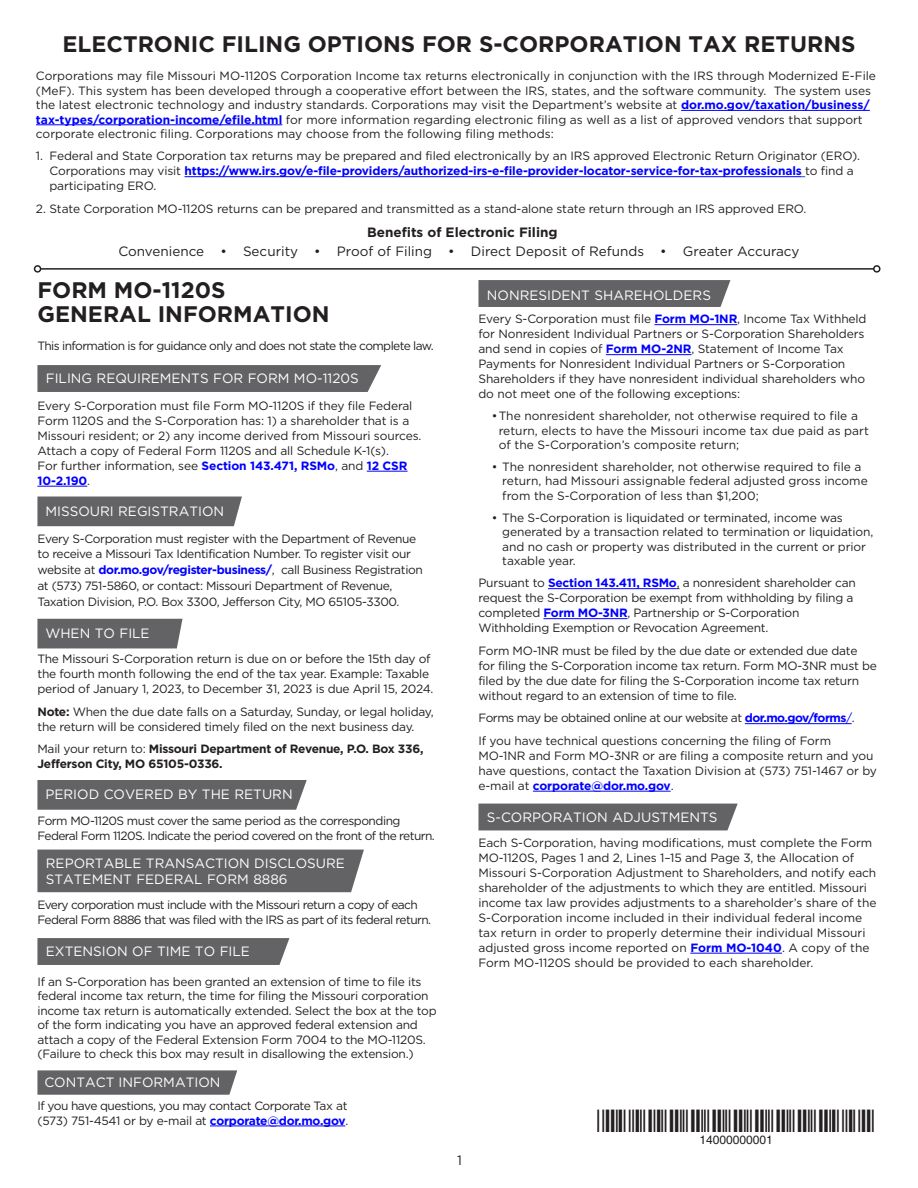
<style>
.page{position:relative;width:918px;height:1188px;background:#fff}
.page>*{position:absolute;margin:0;border:0;box-sizing:border-box;transform-origin:0 0}
.t1{font:25.5px "Code 39 Regular";color:#231f20}
.BK1_Body{font:700 22.5px "Gotham";color:#231f20}
.t2{font:13.5px/16.8px "Gotham";color:#fff}
.t3{font:13.5px "Gotham";color:#231f20}
.NEW_NUMBER_STYLE{font:700 13.5px "Gotham";color:#231f20}
.NEW_BODY_STYLE{font:12px/15px "Gotham";letter-spacing:-.015em;color:#231f20}
.NEW_BODY_STYLE-2{font:12px/15px "Gotham";letter-spacing:-.05em;color:#231f20}
.NEW_BODY_STYLE-3{font:12px/15px "Gotham";letter-spacing:-.04em;color:#231f20}
.NEW_BODY_STYLE-4{font:700 12px/15px "Gotham";letter-spacing:-.02em;color:#231f20}
.t4{font:12px "Helvetica";color:#231f20}
.s1{font-weight:700;color:#00f}
.s2{font-weight:700}
.s3{font-weight:400}
.s4{color:#00f}
</style>
<div class="page">
<hr style="left:367px;top:471px;width:41px;height:1px;background:#00f">
<hr style="left:37px;top:486px;width:50px;height:1px;background:#00f">
<hr style="left:210px;top:1126px;width:135px;height:1px;background:#00f">
<div style="left:37px;top:365px;width:344px;height:27px;background:#636366"></div>
<div style="left:37px;top:497px;width:205px;height:29px;background:#636366"></div>
<div style="left:37px;top:619px;width:146px;height:29px;background:#636366"></div>
<div style="left:37px;top:780px;width:270px;height:30px;background:#636366"></div>
<div style="left:37px;top:850px;width:327px;height:42px;background:#636366"></div>
<div style="left:37px;top:938px;width:252px;height:27px;background:#636366"></div>
<svg style="left:37px;top:1070px;width:200px;height:25px;background:#6a6a6d"></svg>
<hr style="left:681px;top:110px;width:189px;height:1px;background:#00f">
<hr style="left:36px;top:124px;width:246px;height:1px;background:#00f">
<hr style="left:185px;top:176px;width:617px;height:1px;background:#00f">
<hr style="left:655px;top:324px;width:82px;height:1px;background:#00f">
<hr style="left:606px;top:354px;width:85px;height:1px;background:#00f">
<hr style="left:548px;top:588px;width:129px;height:1px;background:#00f">
<hr style="left:543px;top:618px;width:85px;height:1px;background:#00f">
<hr style="left:745px;top:723px;width:107px;height:1px;background:#00f">
<hr style="left:533px;top:791px;width:138px;height:1px;background:#00f">
<hr style="left:690px;top:953px;width:92px;height:1px;background:#00f">
<div style="left:478px;top:280px;width:252px;height:27px;background:#636366"></div>
<div style="left:478px;top:804px;width:260px;height:26px;background:#636366"></div>
<hr style="left:41px;top:268px;width:833px;height:2px;background:#231f20">
<div style="left:873px;top:265px;width:8px;height:8px;border:2px solid #231f20;border-radius:50%"></div>
<div style="left:34px;top:265px;width:7px;height:8px;border:2px solid #231f20;border-radius:50%"></div>
<p class="BK1_Body" style="left:62px;top:30px;width:795px">ELECTRONIC FILING OPTIONS FOR S-CORPORATION TAX RETURNS</p>
<p class="NEW_BODY_STYLE" style="left:36px;top:69px;width:842px;line-height:14.4px">Corporations may file Missouri MO-1120S Corporation Income tax returns electronically in conjunction with the IRS through Modernized E-File (MeF). This system has been developed through a cooperative effort between the IRS, states, and the software community. The system uses the latest electronic technology and industry standards. Corporations may visit the Department’s website at <span class="s1">dor.mo.gov/taxation/business/ tax-types/corporation-income/efile.html</span> for more information regarding electronic filing as well as a list of approved vendors that support corporate electronic filing. Corporations may choose from the following filing methods:</p>
<p class="NEW_BODY_STYLE" style="left:49px;top:148px;width:812px;text-indent:-14px">1. Federal and State Corporation tax returns may be prepared and filed electronically by an IRS approved Electronic Return Originator (ERO).<br>Corporations may visit <span class="s1">https://www.irs.gov/e-file-providers/authorized-irs-e-file-provider-locator-service-for-tax-professionals</span> to find a participating ERO.</p>
<p class="NEW_BODY_STYLE" style="left:36px;top:201px;width:772px">2. State Corporation MO-1120S returns can be prepared and transmitted as a stand-alone state return through an IRS approved ERO.</p>
<p class="NEW_NUMBER_STYLE" style="left:367px;top:223px;width:192px">Benefits of Electronic Filing</p>
<p class="t3" style="left:118px;top:243px;width:683px">Convenience • Security • Proof of Filing • Direct Deposit of Refunds • Greater Accuracy</p>
<p class="BK1_Body" style="left:37px;top:275px;width:190px">FORM MO-1120S</p>
<p class="BK1_Body" style="left:37px;top:299px;width:294px">GENERAL INFORMATION</p>
<p class="NEW_BODY_STYLE-2" style="left:37px;top:338px;width:398px">This information is for guidance only and does not state the complete law.</p>
<p class="t2" style="left:46px;top:370px;width:314px">FILING REQUIREMENTS FOR FORM MO-1120S</p>
<p class="NEW_BODY_STYLE" style="left:37px;top:398px;width:386px">Every S-Corporation must file Form MO-1120S if they file Federal Form 1120S and the S-Corporation has: 1) a shareholder that is a Missouri resident; or 2) any income derived from Missouri sources.<br>Attach a copy of Federal Form 1120S and all Schedule K-1(s).<br>For further information, see <span class="s1">Section 143.471, RSMo</span>, and <span class="s1">12 CSR 10-2.190</span>.</p>
<p class="t2" style="left:45px;top:502px;width:180px">MISSOURI REGISTRATION</p>
<p class="NEW_BODY_STYLE" style="left:37px;top:530px;width:387px;line-height:15.8px">Every S-Corporation must register with the Department of Revenue to receive a Missouri Tax Identification Number. To register visit our website at <span class="s1">dor.mo.gov/register-business/</span>, call Business Registration at (573) 751-5860, or contact: Missouri Department of Revenue, Taxation Division, P.O. Box 3300, Jefferson City, MO 65105-3300.</p>
<p class="t2" style="left:45px;top:625px;width:106px">WHEN TO FILE</p>
<p class="NEW_BODY_STYLE" style="left:37px;top:651px;width:397px">The Missouri S-Corporation return is due on or before the 15th day of the fourth month following the end of the tax year. Example: Taxable period of January 1, 2023, to December 31, 2023 is due April 15, 2024.</p>
<p class="NEW_BODY_STYLE" style="left:37px;top:704px;width:398px"><span class="s2">Note:</span> When the due date falls on a Saturday, Sunday, or legal holiday, the return will be considered timely filed on the next business day.</p>
<p class="NEW_BODY_STYLE-4" style="left:37px;top:742px;width:388px"><span class="s3">Mail your return to:</span> Missouri Department of Revenue, P.O. Box 336,<br>Jefferson City, MO 65105-0336.</p>
<p class="t2" style="left:45px;top:786px;width:249px">PERIOD COVERED BY THE RETURN</p>
<p class="NEW_BODY_STYLE-2" style="left:37px;top:813px;width:399px">Form MO-1120S must cover the same period as the corresponding<br>Federal Form 1120S. Indicate the period covered on the front of the return.</p>
<p class="t2" style="left:46px;top:854px;width:301px">REPORTABLE TRANSACTION DISCLOSURE<br>STATEMENT FEDERAL FORM 8886</p>
<p class="NEW_BODY_STYLE-2" style="left:37px;top:897px;width:395px">Every corporation must include with the Missouri return a copy of each<br>Federal Form 8886 that was filed with the IRS as part of its federal return.</p>
<p class="t2" style="left:46px;top:943px;width:205px">EXTENSION OF TIME TO FILE</p>
<p class="NEW_BODY_STYLE" style="left:37px;top:974px;width:401px;line-height:14.4px">If an S-Corporation has been granted an extension of time to file its federal income tax return, the time for filing the Missouri corporation income tax return is automatically extended. Select the box at the top of the form indicating you have an approved federal extension and attach a copy of the Federal Extension Form 7004 to the MO-1120S. (Failure to check this box may result in disallowing the extension.)</p>
<p class="t2" style="left:44px;top:1074px;width:178px">CONTACT INFORMATION</p>
<p class="NEW_BODY_STYLE-3" style="left:37px;top:1098px;width:312px">If you have questions, you may contact Corporate Tax at (573) 751-4541 or by e-mail at <span class="s1">corporate@dor.mo.gov</span>.</p>
<p class="t2" style="left:487px;top:286px;width:226px">NONRESIDENT SHAREHOLDERS</p>
<p class="NEW_BODY_STYLE" style="left:478px;top:311px;width:390px">Every S-Corporation must file <span class="s1">Form MO-1NR</span>, Income Tax Withheld for Nonresident Individual Partners or S-Corporation Shareholders and send in copies of <span class="s1">Form MO-2NR</span>, Statement of Income Tax Payments for Nonresident Individual Partners or S-Corporation Shareholders if they have nonresident individual shareholders who do not meet one of the following exceptions:</p>
<p class="NEW_BODY_STYLE" style="left:499px;top:409px;width:372px;line-height:14.4px;text-indent:-7px">•The nonresident shareholder, not otherwise required to file a return, elects to have the Missouri income tax due paid as part of the S-Corporation’s composite return;</p>
<p class="NEW_BODY_STYLE" style="left:502px;top:459px;width:367px;line-height:14.4px;text-indent:-10px">• The nonresident shareholder, not otherwise required to file a return, had Missouri assignable federal adjusted gross income from the S-Corporation of less than $1,200;</p>
<p class="NEW_BODY_STYLE" style="left:502px;top:510px;width:373px;line-height:14.4px;text-indent:-10px">• The S-Corporation is liquidated or terminated, income was generated by a transaction related to termination or liquidation, and no cash or property was distributed in the current or prior taxable year.</p>
<p class="NEW_BODY_STYLE" style="left:478px;top:575px;width:379px">Pursuant to <span class="s1">Section 143.411, RSMo</span>, a nonresident shareholder can request the S-Corporation be exempt from withholding by filing a completed <span class="s1">Form MO-3NR</span>, Partnership or S-Corporation Withholding Exemption or Revocation Agreement.</p>
<p class="NEW_BODY_STYLE" style="left:478px;top:643px;width:400px">Form MO-1NR must be filed by the due date or extended due date for filing the S-Corporation income tax return. Form MO-3NR must be filed by the due date for filing the S-Corporation income tax return without regard to an extension of time to file.</p>
<p class="NEW_BODY_STYLE-3" style="left:478px;top:710px;width:378px">Forms may be obtained online at our website at <span class="s1">dor.mo.gov/forms</span><span class="s4">/</span>.</p>
<p class="NEW_BODY_STYLE" style="left:478px;top:733px;width:400px">If you have technical questions concerning the filing of Form MO-1NR and Form MO-3NR or are filing a composite return and you have questions, contact the Taxation Division at (573) 751-1467 or by e-mail at <span class="s1">corporate@dor.mo.gov</span>.</p>
<p class="t2" style="left:487px;top:808px;width:232px">S-CORPORATION ADJUSTMENTS</p>
<p class="NEW_BODY_STYLE" style="left:478px;top:835px;width:400px">Each S-Corporation, having modifications, must complete the Form MO-1120S, Pages 1 and 2, Lines 1–15 and Page 3, the Allocation of Missouri S-Corporation Adjustment to Shareholders, and notify each shareholder of the adjustments to which they are entitled. Missouri income tax law provides adjustments to a shareholder’s share of the S-Corporation income included in their individual federal income tax return in order to properly determine their individual Missouri adjusted gross income reported on <span class="s1">Form MO-1040</span>. A copy of the Form MO-1120S should be provided to each shareholder.</p>
<p class="t3" style="left:457px;top:1151px;width:6px">1</p>
<p class="t1" style="left:598px;top:1108px;width:279px">*14000000001*</p>
<p class="t4" style="left:700px;top:1133px;width:75px">14000000001</p>
</div>
